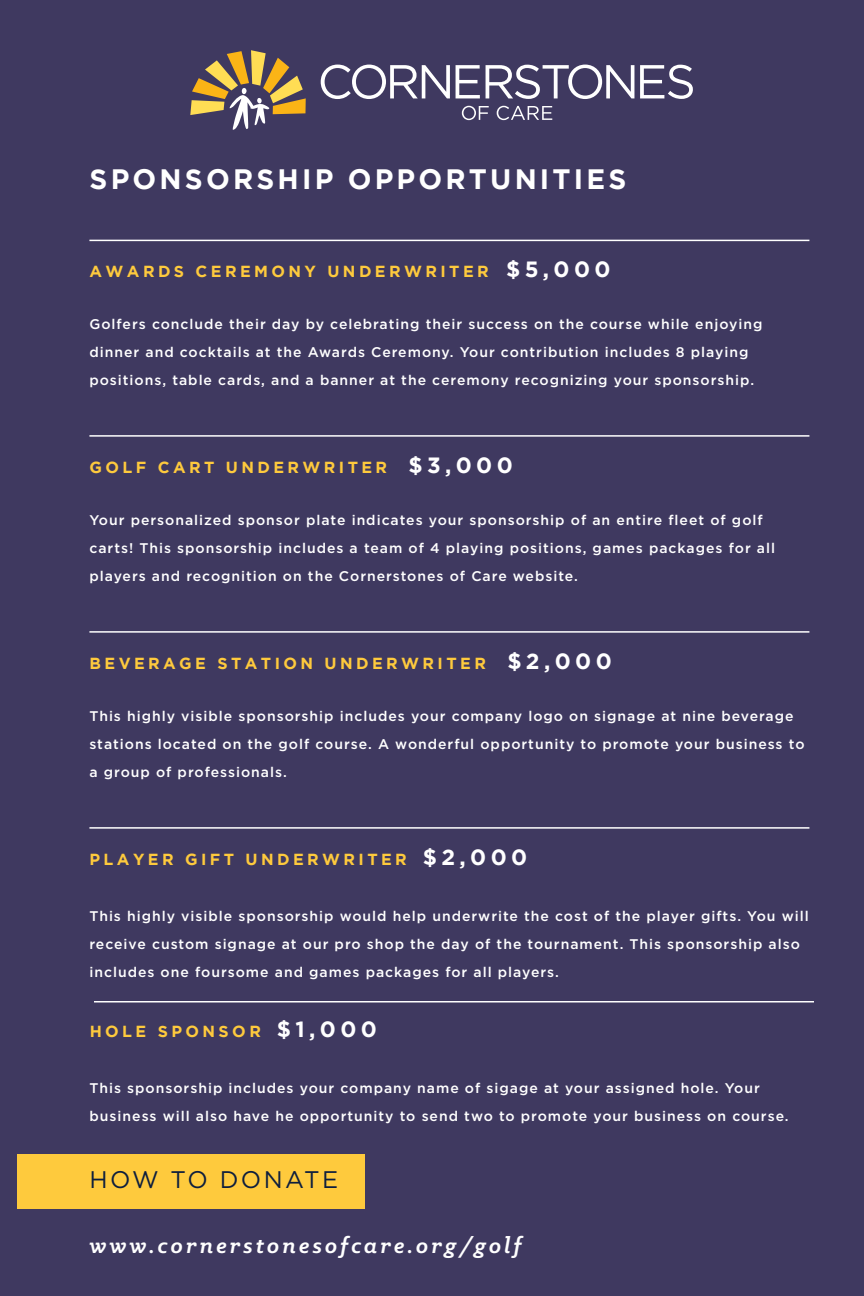
<style>
.page{position:relative;width:864px;height:1296px;background:#3f3960}
.page>*{position:absolute;margin:0;border:0;box-sizing:border-box;transform-origin:0 0}
.t1{font:700 28px "Gotham";letter-spacing:.115em;color:#fff}
.t2{font:italic 700 24px "Klinic Slab";letter-spacing:.13em;color:#fff}
.t3{font:24px "Gotham";letter-spacing:.1em;color:#0d1e3e}
.t4{font:700 16px "Gotham";letter-spacing:.215em;color:#feca3d}
.t5{font:500 14px/28px "Gotham";letter-spacing:.07em;color:#fff}
.s1{font-size:22px;color:#fff}
</style>
<div class="page">
<div style="left:17px;top:1154px;width:348px;height:55px;background:#feca3d"></div>
<hr style="left:89px;top:240px;width:720px;height:1px;background:#fff">
<hr style="left:89px;top:435px;width:720px;height:2px;background:#fff">
<hr style="left:89px;top:631px;width:720px;height:2px;background:#fff">
<hr style="left:89px;top:827px;width:720px;height:2px;background:#fff">
<svg style="left:462px;top:106px;width:27px;height:14px"></svg>
<svg style="left:497px;top:106px;width:55px;height:14px"></svg>
<svg style="left:321px;top:65px;width:129px;height:34px"></svg>
<svg style="left:456px;top:65px;width:24px;height:33px"></svg>
<svg style="left:486px;top:65px;width:148px;height:34px"></svg>
<svg style="left:640px;top:65px;width:53px;height:34px"></svg>
<svg style="left:190px;top:50px;width:116px;height:80px"></svg>
<hr style="left:94px;top:1001px;width:720px;height:1px;background:#fff">
<h1 class="t1" style="left:90px;top:163px;width:538px">SPONSORSHIP OPPORTUNITIES</h1>
<p class="t4" style="left:90px;top:262px;width:523px">AWARDS CEREMONY UNDERWRITER <span class="s1">$5,000</span></p>
<p class="t5" style="left:89px;top:310px;width:675px">Golfers conclude their day by celebrating their success on the course while enjoying dinner and cocktails at the Awards Ceremony. Your contribution includes 8 playing positions, table cards, and a banner at the ceremony recognizing your sponsorship.</p>
<p class="t4" style="left:90px;top:458px;width:425px">GOLF CART UNDERWRITER <span class="s1">$3,000</span></p>
<p class="t5" style="left:89px;top:506px;width:687px">Your personalized sponsor plate indicates your sponsorship of an entire fleet of golf carts! This sponsorship includes a team of 4 playing positions, games packages for all players and recognition on the Cornerstones of Care website.</p>
<p class="t4" style="left:90px;top:654px;width:524px">BEVERAGE STATION UNDERWRITER <span class="s1">$2,000</span></p>
<p class="t5" style="left:89px;top:702px;width:717px">This highly visible sponsorship includes your company logo on signage at nine beverage stations located on the golf course. A wonderful opportunity to promote your business to a group of professionals.</p>
<p class="t4" style="left:90px;top:850px;width:439px">PLAYER GIFT UNDERWRITER <span class="s1">$2,000</span></p>
<p class="t5" style="left:89px;top:902px;width:721px">This highly visible sponsorship would help underwrite the cost of the player gifts. You will receive custom signage at our pro shop the day of the tournament. This sponsorship also includes one foursome and games packages for all players.</p>
<p class="t4" style="left:90px;top:1022px;width:289px">HOLE SPONSOR <span class="s1">$1,000</span></p>
<p class="t5" style="left:90px;top:1073px;width:701px">This sponsorship includes your company name of sigage at your assigned hole. Your business will also have he opportunity to send two to promote your business on course.</p>
<h2 class="t3" style="left:89px;top:1164px;width:250px">HOW TO DONATE</h2>
<h2 class="t2" style="left:89px;top:1229px;width:433px">www.cornerstonesofcare.org/golf</h2>
</div>
